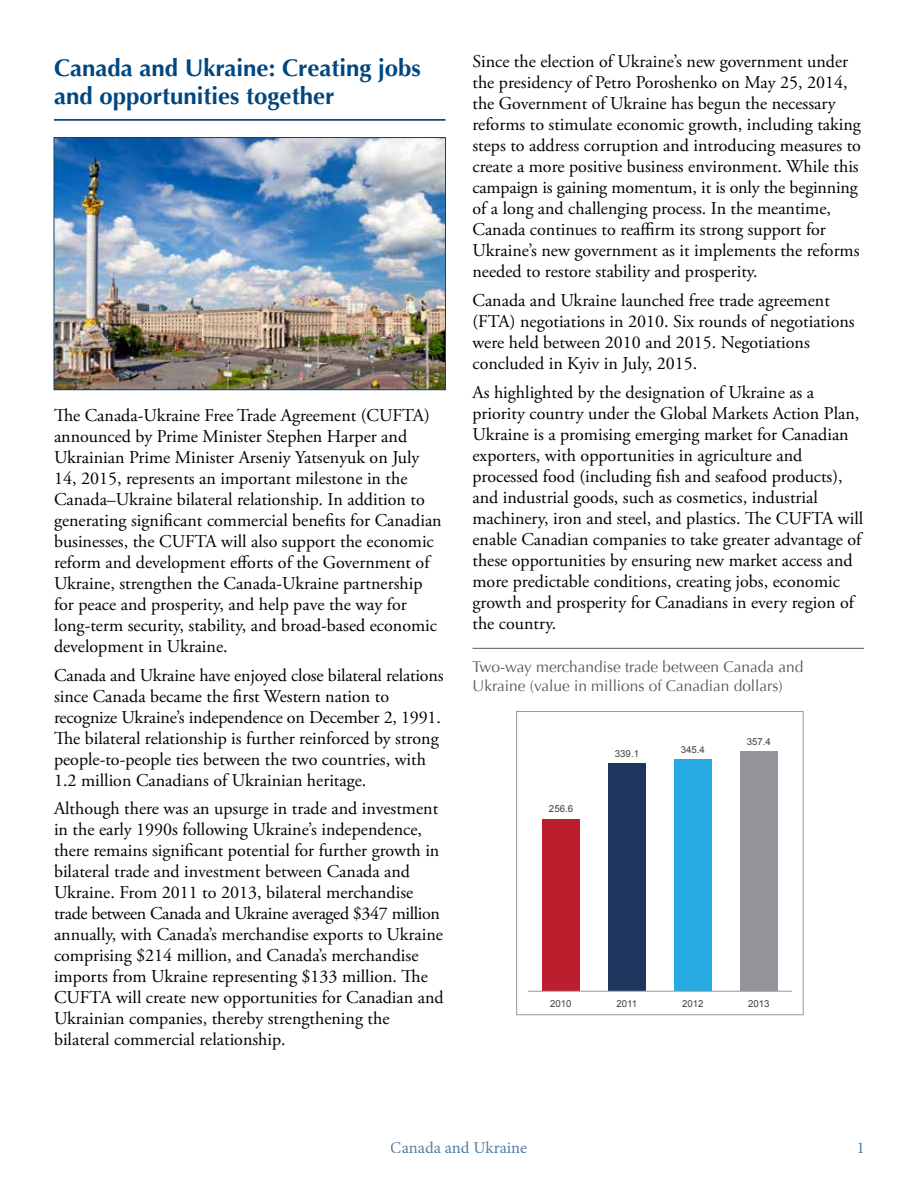
<style>
.page{position:relative;width:918px;height:1188px;background:#fff}
.page>*{position:absolute;margin:0;border:0;box-sizing:border-box;transform-origin:0 0}
.t1{font:700 24px/27.5px "Optima";color:#00467f}
.t2{font:18px/21px "Adobe Garamond Pro";color:#000}
.t3{font:16.5px "Minion Pro";letter-spacing:-.005em;color:#00467f}
.t4{font:15.45px/18.9px "Optima";color:#58595b}
.t5{font:9.6px "Arial";color:#404040}
</style>
<div class="page">
<hr style="left:54px;top:119px;width:392px;height:2px;background:#00467f">
<img style="left:56px;top:139px;width:388px;height:249px">
<div style="left:54px;top:137px;width:392px;height:253px;border:1px solid #00467f"></div>
<div style="left:542px;top:819px;width:38px;height:172px;background:#bd1e2d"></div>
<div style="left:608px;top:764px;width:38px;height:227px;background:#1e355e"></div>
<div style="left:674px;top:760px;width:38px;height:231px;background:#27aae1"></div>
<div style="left:740px;top:751px;width:38px;height:240px;background:#939598"></div>
<hr style="left:528px;top:991px;width:264px;height:1px;background:#989898">
<div style="left:516px;top:711px;width:288px;height:304px;border:1px solid #989898"></div>
<hr style="left:472px;top:648px;width:392px;height:1px;background:#58595b">
<h1 class="t1" style="left:54px;top:55px;width:368px">Canada and Ukraine: Creating jobs and opportunities together</h1>
<p class="t2" style="left:54px;top:405px;width:389px">The Canada-Ukraine Free Trade Agreement (CUFTA) announced by Prime Minister Stephen Harper and Ukrainian Prime Minister Arseniy Yatsenyuk on July 14, 2015, represents an important milestone in the Canada–Ukraine bilateral relationship. In addition to generating significant commercial benefits for Canadian businesses, the CUFTA will also support the economic reform and development efforts of the Government of Ukraine, strengthen the Canada-Ukraine partnership for peace and prosperity, and help pave the way for long-term security, stability, and broad-based economic development in Ukraine.</p>
<p class="t2" style="left:54px;top:665px;width:391px">Canada and Ukraine have enjoyed close bilateral relations since Canada became the first Western nation to recognize Ukraine’s independence on December 2, 1991.<br>The bilateral relationship is further reinforced by strong people-to-people ties between the two countries, with 1.2 million Canadians of Ukrainian heritage.</p>
<p class="t2" style="left:54px;top:799px;width:391px">Although there was an upsurge in trade and investment in the early 1990s following Ukraine’s independence, there remains significant potential for further growth in bilateral trade and investment between Canada and Ukraine. From 2011 to 2013, bilateral merchandise trade between Canada and Ukraine averaged $347 million annually, with Canada’s merchandise exports to Ukraine comprising $214 million, and Canada’s merchandise imports from Ukraine representing $133 million. The CUFTA will create new opportunities for Canadian and Ukrainian companies, thereby strengthening the bilateral commercial relationship.</p>
<p class="t2" style="left:472px;top:52px;width:390px">Since the election of Ukraine’s new government under the presidency of Petro Poroshenko on May 25, 2014, the Government of Ukraine has begun the necessary reforms to stimulate economic growth, including taking steps to address corruption and introducing measures to create a more positive business environment. While this campaign is gaining momentum, it is only the beginning of a long and challenging process. In the meantime, Canada continues to reaffirm its strong support for Ukraine’s new government as it implements the reforms needed to restore stability and prosperity.</p>
<p class="t2" style="left:472px;top:290px;width:384px">Canada and Ukraine launched free trade agreement (FTA) negotiations in 2010. Six rounds of negotiations were held between 2010 and 2015. Negotiations concluded in Kyiv in July, 2015.</p>
<p class="t2" style="left:472px;top:382px;width:392px">As highlighted by the designation of Ukraine as a priority country under the Global Markets Action Plan, Ukraine is a promising emerging market for Canadian exporters, with opportunities in agriculture and processed food (including fish and seafood products), and industrial goods, such as cosmetics, industrial machinery, iron and steel, and plastics. The CUFTA will enable Canadian companies to take greater advantage of these opportunities by ensuring new market access and more predictable conditions, creating jobs, economic growth and prosperity for Canadians in every region of the country.</p>
<p class="t4" style="left:472px;top:657px;width:332px">Two-way merchandise trade between Canada and<br>Ukraine (value in millions of Canadian dollars)</p>
<p class="t5" style="left:549px;top:803px;width:26px">256.6</p>
<p class="t5" style="left:615px;top:747px;width:26px">339.1</p>
<p class="t5" style="left:681px;top:743px;width:26px">345.4</p>
<p class="t5" style="left:747px;top:735px;width:26px">357.4</p>
<p class="t5" style="left:550px;top:997px;width:23px">2010</p>
<p class="t5" style="left:617px;top:997px;width:22px">2011</p>
<p class="t5" style="left:682px;top:997px;width:23px">2012</p>
<p class="t5" style="left:748px;top:997px;width:23px">2013</p>
<p class="t3" style="left:391px;top:1136px;width:138px">Canada and Ukraine</p>
<p class="t3" style="left:856px;top:1136px;width:9px">1</p>
</div>
